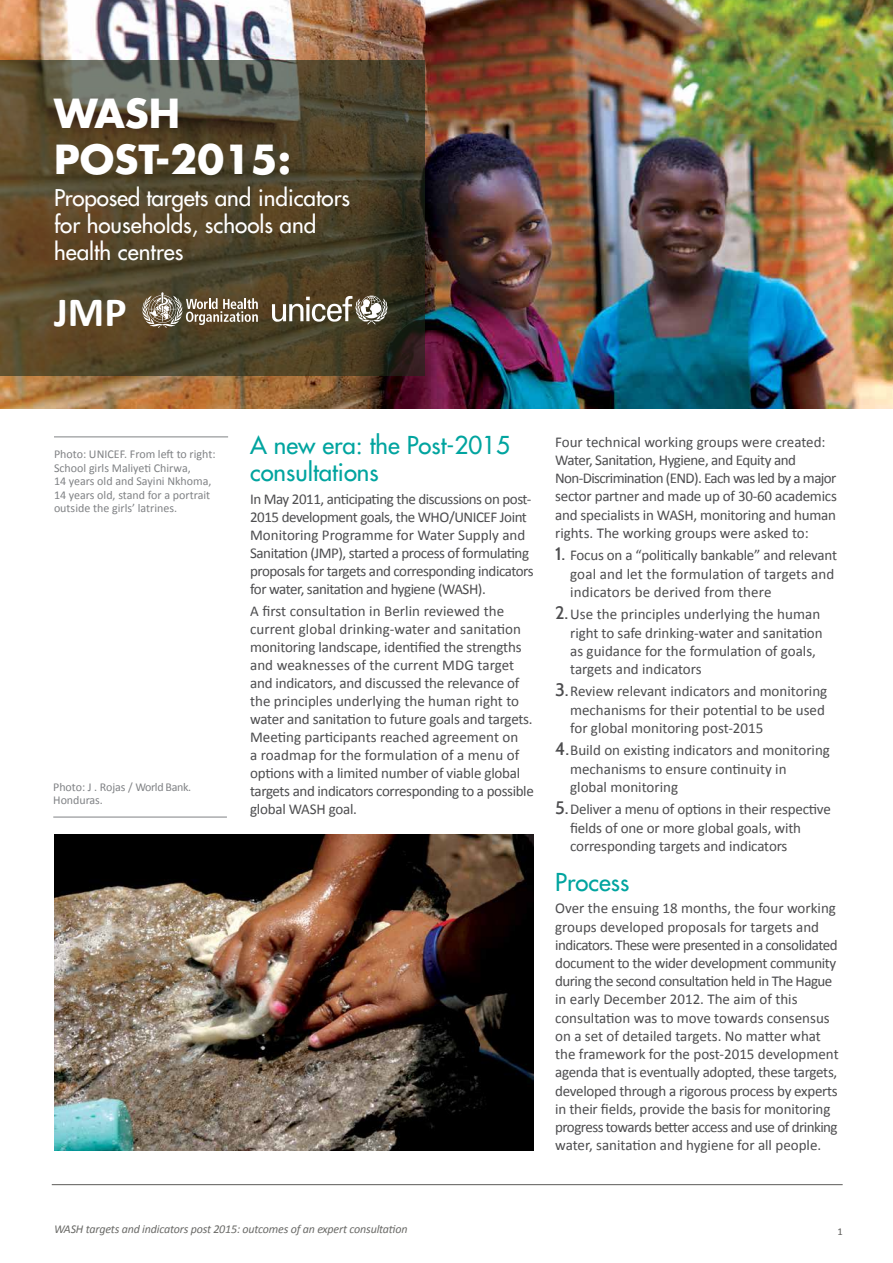
<style>
.page{position:relative;width:893px;height:1263px;background:#fff}
.page>*{position:absolute;margin:0;border:0;box-sizing:border-box;transform-origin:0 0}
.t1{font:700 41.85px "Calibri";color:#fff}
.t2{font:700 39px/46.8px "Futura";color:#fff}
.t3{font:24px/27px "Futura";color:#00a49f}
.t4{font:22.5px/27px "Futura";color:#fff}
.t5{font:15px/18.3px "Calibri";letter-spacing:-.01em;color:#4d4d4f}
.t6{font:15px/18px "Calibri";letter-spacing:-.03em;color:#4d4d4f}
.t7{font:12px/13.5px "Calibri";color:#808285}
.t8{font:italic 12px "Calibri";letter-spacing:-.015em;color:#6a6a67}
.t9{font:10.5px "Calibri";color:#5b5a58}
.s1{font-family:"Cabin";font-weight:500;font-size:18px}
</style>
<div class="page">
<hr style="left:52px;top:1184px;width:791px;height:1px;background:#5b5a58">
<img style="left:0;top:0;width:893px;height:409px">
<svg style="left:0;top:60px;width:425px;height:316px;background:#51452d"></svg>
<svg style="left:142px;top:292px;width:116px;height:36px;background:#817560"></svg>
<svg style="left:272px;top:296px;width:115px;height:28px"></svg>
<img style="left:54px;top:834px;width:480px;height:316px">
<hr style="left:54px;top:437px;width:174px;height:1px;background:#808285">
<hr style="left:53px;top:817px;width:174px;height:1px;background:#808285">
<h2 class="t2" style="left:54px;top:88px;width:239px">WASH<br>Post-2015:</h2>
<h3 class="t4" style="left:54px;top:184px;width:298px">Proposed targets and indicators for households, schools and health centres</h3>
<h1 class="t1" style="left:54px;top:285px;width:74px">JMP</h1>
<p class="t7" style="left:54px;top:448px;width:163px">Photo: UNICEF. From left to right:<br>School girls Maliyeti Chirwa,<br>14 years old and Sayini Nkhoma,<br>14 years old, stand for a portrait outside the girls’ latrines.</p>
<p class="t7" style="left:53px;top:780px;width:139px">Photo: J . Rojas / World Bank.<br>Honduras.</p>
<h3 class="t3" style="left:250px;top:432px;width:261px">A new era: the Post-2015 consultations</h3>
<p class="t6" style="left:250px;top:490px;width:285px">In May 2011, anticipating the discussions on post-2015 development goals, the WHO/UNICEF Joint Monitoring Programme for Water Supply and Sanitation (JMP), started a process of formulating proposals for targets and corresponding indicators for water, sanitation and hygiene (WASH).</p>
<p class="t5" style="left:250px;top:602px;width:285px">A first consultation in Berlin reviewed the current global drinking-water and sanitation monitoring landscape, identified the strengths and weaknesses of the current MDG target and indicators, and discussed the relevance of the principles underlying the human right to water and sanitation to future goals and targets.<br>Meeting participants reached agreement on<br>a roadmap for the formulation of a menu of options with a limited number of viable global targets and indicators corresponding to a possible global WASH goal.</p>
<p class="t5" style="left:555px;top:433px;width:283px">Four technical working groups were created:<br>Water, Sanitation, Hygiene, and Equity and Non-Discrimination (END). Each was led by a major sector partner and made up of 30-60 academics and specialists in WASH, monitoring and human rights. The working groups were asked to:</p>
<p class="t5" style="left:570px;top:546px;width:268px;text-indent:-15px"><span class="s1">1.</span> Focus on a “politically bankable” and relevant goal and let the formulation of targets and indicators be derived from there</p>
<p class="t5" style="left:570px;top:605px;width:254px;text-indent:-15px"><span class="s1">2.</span>Use the principles underlying the human right to safe drinking-water and sanitation as guidance for the formulation of goals, targets and indicators</p>
<p class="t5" style="left:570px;top:682px;width:259px;text-indent:-15px"><span class="s1">3.</span>Review relevant indicators and monitoring mechanisms for their potential to be used for global monitoring post-2015</p>
<p class="t5" style="left:570px;top:741px;width:261px;text-indent:-15px"><span class="s1">4.</span>Build on existing indicators and monitoring mechanisms to ensure continuity in<br>global monitoring</p>
<p class="t5" style="left:570px;top:800px;width:262px;text-indent:-15px"><span class="s1">5.</span>Deliver a menu of options in their respective fields of one or more global goals, with corresponding targets and indicators</p>
<h3 class="t3" style="left:555px;top:868px;width:76px">Process</h3>
<p class="t5" style="left:555px;top:899px;width:285px">Over the ensuing 18 months, the four working groups developed proposals for targets and indicators. These were presented in a consolidated document to the wider development community during the second consultation held in The Hague in early December 2012. The aim of this consultation was to move towards consensus on a set of detailed targets. No matter what the framework for the post-2015 development agenda that is eventually adopted, these targets, developed through a rigorous process by experts in their fields, provide the basis for monitoring progress towards better access and use of drinking water, sanitation and hygiene for all people.</p>
<p class="t8" style="left:54px;top:1221px;width:355px">WASH targets and indicators post 2015: outcomes of an expert consultation</p>
<p class="t9" style="left:837px;top:1225px;width:7px">1</p>
</div>
